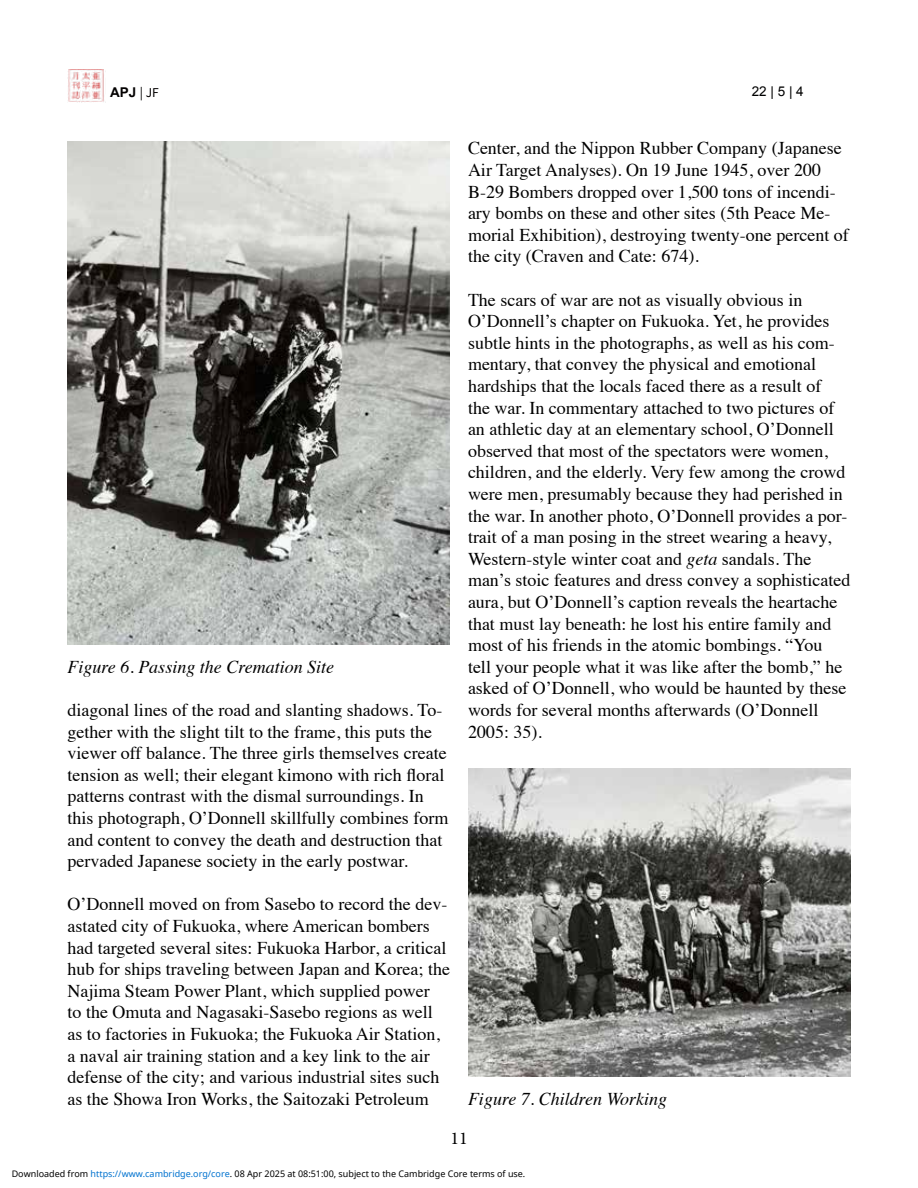
<style>
.page{position:relative;width:918px;height:1188px;background:#fff}
.page>*{position:absolute;margin:0;border:0;box-sizing:border-box;transform-origin:0 0}
.t1{font:18px/21.6px "Times";color:#000}
.t2{font:italic 18px "Times";color:#000}
.t3{font:18px "Minion Pro";color:#000}
.t4{font:700 13.5px "Arial";color:#030000}
.t5{font:13.5px "Arial";color:#000101}
.t6{font:9px "Noto Sans";color:#000}
.s1{font-family:"Source Sans 3";font-weight:400}
.s2{font-style:italic}
.s3{color:#0172cf}
</style>
<div class="page">
<img style="left:68px;top:69px;width:38px;height:34px">
<img style="left:68px;top:141px;width:382px;height:504px">
<img style="left:468px;top:768px;width:382px;height:309px">
<p class="t4" style="left:110px;top:84px;width:50px">APJ <span class="s1">| JF</span></p>
<p class="t5" style="left:752px;top:83px;width:54px">22 | 5 | 4</p>
<p class="t2" style="left:68px;top:651px;width:268px">Figure 6. Passing the Cremation Site</p>
<p class="t1" style="left:68px;top:698px;width:382px">diagonal lines of the road and slanting shadows. To&shy;gether with the slight tilt to the frame, this puts the viewer off balance. The three girls themselves create tension as well; their elegant kimono with rich floral patterns contrast with the dismal surroundings. In this photograph, O’Donnell skillfully combines form and content to convey the death and destruction that pervaded Japanese society in the early postwar.</p>
<p class="t1" style="left:68px;top:892px;width:384px">O’Donnell moved on from Sasebo to record the dev&shy;astated city of Fukuoka, where American bombers had targeted several sites: Fukuoka Harbor, a critical hub for ships traveling between Japan and Korea; the Najima Steam Power Plant, which supplied power<br>to the Omuta and Nagasaki-Sasebo regions as well as to factories in Fukuoka; the Fukuoka Air Station, a naval air training station and a key link to the air defense of the city; and various industrial sites such as the Showa Iron Works, the Saitozaki Petroleum</p>
<p class="t1" style="left:468px;top:136px;width:382px">Center, and the Nippon Rubber Company (Japanese Air Target Analyses). On 19 June 1945, over 200<br>B-29 Bombers dropped over 1,500 tons of incendi&shy;ary bombs on these and other sites (5th Peace Me&shy;morial Exhibition), destroying twenty-one percent of the city (Craven and Cate: 674).</p>
<p class="t1" style="left:468px;top:287px;width:384px">The scars of war are not as visually obvious in O’Donnell’s chapter on Fukuoka. Yet, he provides subtle hints in the photographs, as well as his com&shy;mentary, that convey the physical and emotional hardships that the locals faced there as a result of<br>the war. In commentary attached to two pictures of an athletic day at an elementary school, O’Donnell observed that most of the spectators were women, children, and the elderly. Very few among the crowd were men, presumably because they had perished in the war. In another photo, O’Donnell provides a por&shy;trait of a man posing in the street wearing a heavy, Western-style winter coat and <span class="s2">geta</span> sandals. The man’s stoic features and dress convey a sophisticated aura, but O’Donnell’s caption reveals the heartache that must lay beneath: he lost his entire family and most of his friends in the atomic bombings. “You<br>tell your people what it was like after the bomb,” he asked of O’Donnell, who would be haunted by these words for several months afterwards (O’Donnell 2005: 35).</p>
<p class="t2" style="left:468px;top:1083px;width:201px">Figure 7. Children Working</p>
<p class="t3" style="left:450px;top:1126px;width:19px">11</p>
<p class="t6" style="left:12px;top:1168px;width:515px">Downloaded from <span class="s3">https://www.cambridge.org/core</span>. 08 Apr 2025 at 08:51:00, subject to the Cambridge Core terms of use.</p>
</div>
